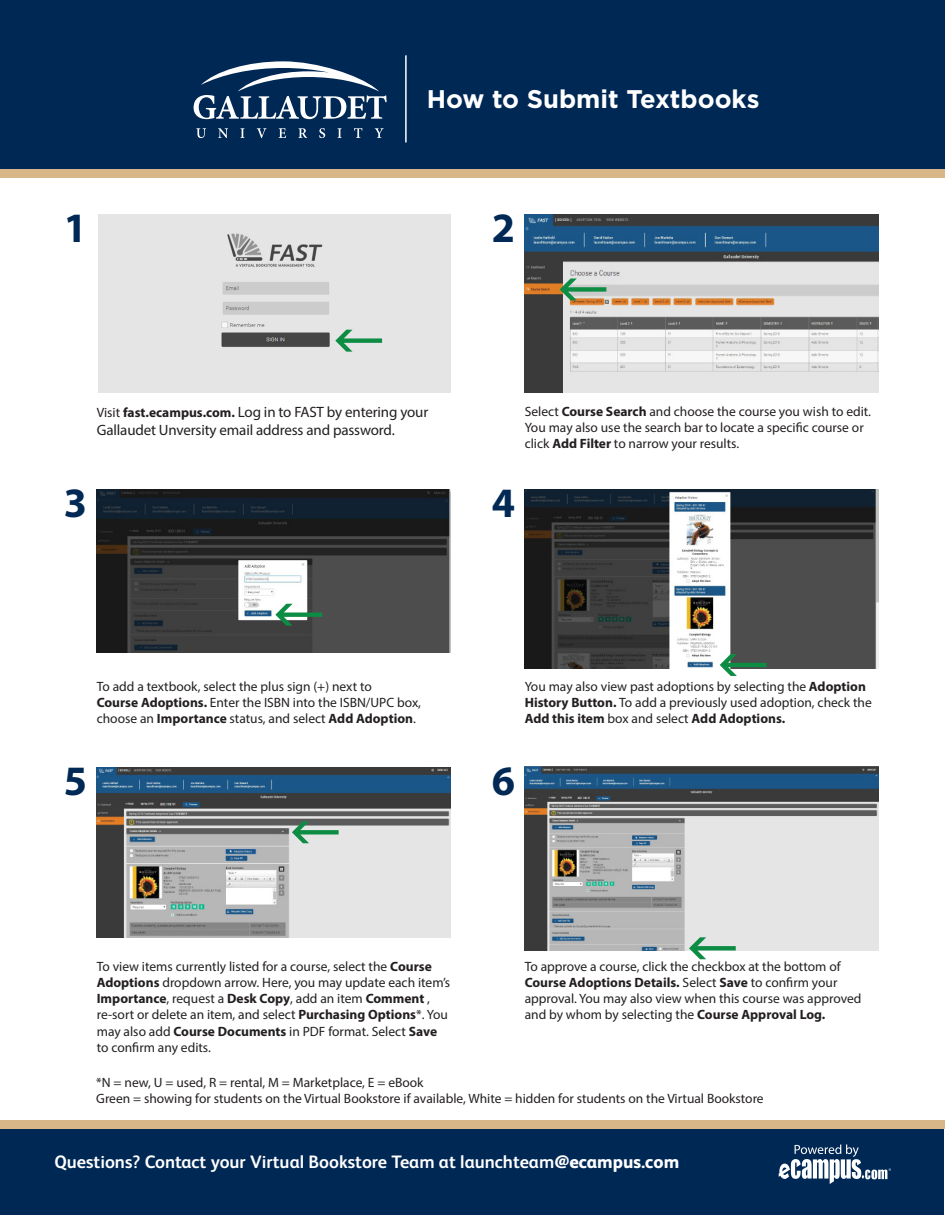
<style>
.page{position:relative;width:945px;height:1215px;background:#fff}
.page>*{position:absolute;margin:0;border:0;box-sizing:border-box;transform-origin:0 0}
.t1{font:700 42px "Myriad Pro";color:#002955}
.t2{font:700 25.5px "Gotham";color:#fff}
.t3{font:700 18px "FS Albert";color:#fff}
.t4{font:15px/18px "Myriad Pro";letter-spacing:-.01em;color:#231f20}
.t5{font:13.5px/16.2px "Myriad Pro";color:#231f20}
.s1{font-size:13.5px}
.s2{font-weight:700;font-size:13.5px}
.s3{font-weight:700}
.s4{font-weight:800}
</style>
<div class="page">
<div style="left:0;top:1129px;width:944px;height:86px;background:#002855"></div>
<svg style="left:779px;top:1144px;width:112px;height:40px"></svg>
<img style="left:525px;top:214px;width:353px;height:179px">
<img style="left:97px;top:490px;width:353px;height:163px">
<img style="left:525px;top:490px;width:353px;height:179px">
<img style="left:96px;top:767px;width:354px;height:171px">
<div style="left:0;top:1120px;width:945px;height:9px;background:#d7b688"></div>
<div style="left:0;top:0;width:945px;height:174px;background:#002855"></div>
<div style="left:0;top:169px;width:945px;height:9px;background:#d7b688"></div>
<hr style="left:405px;top:55px;width:2px;height:87px;background:#fff">
<svg style="left:196px;top:128px;width:10px;height:10px"></svg>
<svg style="left:218px;top:128px;width:10px;height:10px"></svg>
<svg style="left:240px;top:128px;width:5px;height:10px"></svg>
<svg style="left:257px;top:128px;width:10px;height:10px"></svg>
<svg style="left:279px;top:128px;width:7px;height:10px"></svg>
<svg style="left:298px;top:128px;width:9px;height:10px"></svg>
<svg style="left:319px;top:128px;width:6px;height:10px"></svg>
<svg style="left:338px;top:128px;width:4px;height:10px"></svg>
<svg style="left:354px;top:128px;width:8px;height:10px"></svg>
<svg style="left:375px;top:128px;width:9px;height:10px"></svg>
<svg style="left:194px;top:61px;width:193px;height:58px"></svg>
<img style="left:98px;top:214px;width:352px;height:178px">
<img style="left:525px;top:767px;width:353px;height:183px">
<svg style="left:335px;top:330px;width:47px;height:22px"></svg>
<svg style="left:275px;top:604px;width:47px;height:22px"></svg>
<svg style="left:720px;top:654px;width:46px;height:22px"></svg>
<svg style="left:292px;top:821px;width:47px;height:22px"></svg>
<svg style="left:689px;top:937px;width:47px;height:22px"></svg>
<svg style="left:560px;top:278px;width:46px;height:22px"></svg>
<p class="t1" style="left:64px;top:200px;width:25px">1</p>
<p class="t2" style="left:427px;top:82px;width:334px">How to Submit Textbooks</p>
<p class="t1" style="left:492px;top:200px;width:25px">2</p>
<p class="t4" style="left:97px;top:403px;width:333px"><span class="s1">Visit</span> <span class="s2">fast.ecampus.com.</span> Log in to FAST by entering your<br>Gallaudet Unversity email address and password.</p>
<p class="t5" style="left:525px;top:403px;width:348px">Select <span class="s3">Course Search</span> and choose the course you wish to edit.<br>You may also use the search bar to locate a specific course or click <span class="s3">Add Filter</span> to narrow your results.</p>
<p class="t1" style="left:64px;top:475px;width:25px">3</p>
<p class="t1" style="left:492px;top:475px;width:25px">4</p>
<p class="t5" style="left:97px;top:678px;width:277px">To add a textbook, select the plus sign (+) next to</p>
<p class="t5" style="left:97px;top:694px;width:326px"><span class="s3">Course Adoptions.</span> Enter the ISBN into the ISBN/UPC box, choose an <span class="s3">Importance</span> status, and select <span class="s3">Add Adoption</span>.</p>
<p class="t1" style="left:64px;top:753px;width:25px">5</p>
<p class="t5" style="left:525px;top:678px;width:349px">You may also view past adoptions by selecting the <span class="s3">Adoption<br>History Button.</span> To add a previously used adoption, check the<br><span class="s3">Add this item</span> box and select <span class="s3">Add Adoptions.</span></p>
<p class="t1" style="left:492px;top:753px;width:25px">6</p>
<p class="t5" style="left:97px;top:958px;width:355px">To view items currently listed for a course, select the <span class="s3">Course<br>Adoptions</span> dropdown arrow. Here, you may update each item’s<br><span class="s3">Importance</span>, request a <span class="s3">Desk Copy</span>, add an item <span class="s3">Comment</span> ,</p>
<p class="t5" style="left:97px;top:1007px;width:353px">re-sort or delete an item, and select <span class="s3">Purchasing Options</span>*. You may also add <span class="s3">Course Documents</span> in PDF format. Select <span class="s3">Save</span></p>
<p class="t5" style="left:97px;top:1039px;width:116px">to confirm any edits.</p>
<p class="t5" style="left:525px;top:958px;width:338px">To approve a course, click the checkbox at the bottom of <span class="s3">Course Adoptions Details.</span> Select <span class="s3">Save</span> to confirm your approval. You may also view when this course was approved and by whom by selecting the <span class="s3">Course Approval Log.</span></p>
<p class="t5" style="left:96px;top:1074px;width:329px">*N = new, U = used, R = rental, M = Marketplace, E = eBook</p>
<p class="t5" style="left:96px;top:1090px;width:669px">Green = showing for students on the Virtual Bookstore if available, White = hidden for students on the Virtual Bookstore</p>
<p class="t3" style="left:54px;top:1152px;width:626px">Questions? Contact your Virtual Bookstore Team at launchteam<span class="s4">@ecampus.com</span></p>
</div>
